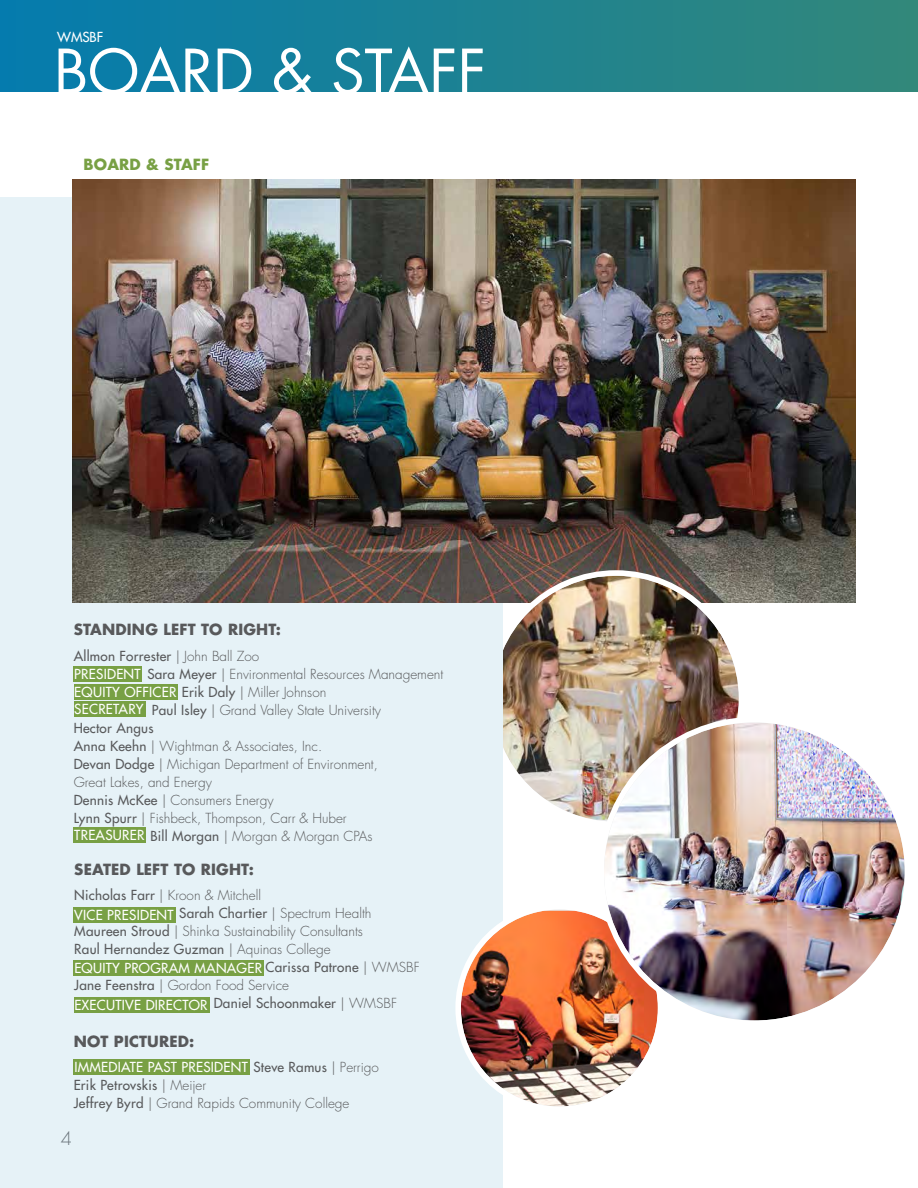
<style>
.page{position:relative;width:918px;height:1188px;background:#fff}
.page>*{position:absolute;margin:0;border:0;box-sizing:border-box;transform-origin:0 0}
.t1{font:60px "Futura Std";letter-spacing:-.005em;color:#fff}
.t2{font:300 18px "Futura Std";color:#6a747b}
.t3{font:700 15px "Futura Std";letter-spacing:.01em;color:#58595b}
.t4{font:700 15px "Futura Std";letter-spacing:.01em;color:#78a044}
.t5{font:300 13.5px/18.3px "Futura Std";color:#58595b}
.t6{font:500 13.5px/19.2px "Futura Std";letter-spacing:.02em;color:#58595b}
.t7{font:500 13.5px "Futura Std";letter-spacing:.02em;color:#fff}
.s1{font-weight:300}
.s2{font-weight:500}
.s3{font-weight:500;color:#fff}
.s4{color:#fff}
</style>
<div class="page">
<div style="left:0;top:197px;width:502px;height:991px;background:#e6f2f7"></div>
<div style="left:74px;top:997px;width:136px;height:15px;background:#78a044"></div>
<div style="left:74px;top:961px;width:190px;height:15px;background:#78a044"></div>
<div style="left:0;top:0;width:918px;height:92px;background:linear-gradient(to right,#057bae,#33887a)"></div>
<img style="left:462px;top:911px;width:194px;height:195px">
<div style="left:455px;top:904px;width:208px;height:208px;border:6px solid #fff;border-radius:50%"></div>
<img style="left:72px;top:180px;width:783px;height:423px">
<img style="left:493px;top:576px;width:246px;height:244px">
<div style="left:74px;top:667px;width:68px;height:15px;background:#78a044"></div>
<div style="left:74px;top:684px;width:104px;height:15px;background:#78a044"></div>
<div style="left:74px;top:702px;width:71px;height:15px;background:#78a044"></div>
<div style="left:74px;top:828px;width:72px;height:15px;background:#78a044"></div>
<div style="left:74px;top:907px;width:102px;height:15px;background:#78a044"></div>
<div style="left:450px;top:630px;width:52px;height:141px;background:#e6f2f7"></div>
<img style="left:604px;top:722px;width:299px;height:298px">
<div style="left:74px;top:1059px;width:176px;height:15px;background:#78a044"></div>
<p class="t7" style="left:57px;top:29px;width:47px">WMSBF</p>
<h1 class="t1" style="left:54px;top:33px;width:434px">BOARD &amp; STAFF</h1>
<p class="t4" style="left:84px;top:155px;width:127px">BOARD &amp; STAFF</p>
<p class="t3" style="left:74px;top:620px;width:209px">STANDING LEFT TO RIGHT:</p>
<p class="t6" style="left:74px;top:646px;width:187px">Allmon Forrester <span class="s1">| John Ball Zoo</span></p>
<p class="t5" style="left:147px;top:665px;width:298px"><span class="s2">Sara Meyer</span> | Environmental Resources Management</p>
<p class="t5" style="left:74px;top:683px;width:254px"><span class="s3">EQUITY OFFICER</span> <span class="s2">Erik Daly</span> | Miller Johnson</p>
<p class="t5" style="left:152px;top:701px;width:231px"><span class="s2">Paul Isley</span> | Grand Valley State University</p>
<p class="t6" style="left:74px;top:718px;width:81px">Hector Angus</p>
<p class="t5" style="left:74px;top:737px;width:250px"><span class="s2">Anna Keehn</span> | Wightman &amp; Associates, Inc.</p>
<p class="t5" style="left:74px;top:755px;width:306px"><span class="s2">Devan Dodge</span> | Michigan Department of Environment,</p>
<p class="t5" style="left:74px;top:773px;width:140px">Great Lakes, and Energy</p>
<p class="t5" style="left:74px;top:791px;width:201px"><span class="s2">Dennis McKee</span> | Consumers Energy</p>
<p class="t5" style="left:74px;top:809px;width:275px"><span class="s2">Lynn Spurr</span> | Fishbeck, Thompson, Carr &amp; Huber</p>
<p class="t5" style="left:74px;top:827px;width:300px"><span class="s3">TREASURER</span> <span class="s2">Bill Morgan</span> | Morgan &amp; Morgan CPAs</p>
<p class="t7" style="left:74px;top:666px;width:68px">PRESIDENT</p>
<p class="t7" style="left:74px;top:701px;width:71px">SECRETARY</p>
<p class="t3" style="left:74px;top:859px;width:181px">SEATED LEFT TO RIGHT:</p>
<p class="t5" style="left:74px;top:887px;width:347px"><span class="s2">Nicholas Farr</span> | Kroon &amp; Mitchell<br><span class="s3">VICE PRESIDENT</span> <span class="s2">Sarah Chartier</span> | Spectrum Health <span class="s2">Maureen Stroud</span> | Shinka Sustainability Consultants<br><span class="s2">Raul Hernandez Guzman</span> | Aquinas College<br><span class="s3">EQUITY PROGRAM MANAGER</span> <span class="s2">Carissa Patrone</span> | WMSBF</p>
<p class="t6" style="left:74px;top:976px;width:324px">Jane Feenstra <span class="s1">| Gordon Food Service<br></span><span class="s4">EXECUTIVE DIRECTOR</span> Daniel Schoonmaker <span class="s1">| WMSBF</span></p>
<p class="t3" style="left:74px;top:1031px;width:122px">NOT PICTURED:</p>
<p class="t5" style="left:74px;top:1058px;width:307px"><span class="s3">IMMEDIATE PAST PRESIDENT</span> <span class="s2">Steve Ramus</span> | Perrigo<br><span class="s2">Erik Petrovskis</span> | Meijer<br><span class="s2">Jeffrey Byrd</span> | Grand Rapids Community College</p>
<h2 class="t2" style="left:61px;top:1127px;width:13px">4</h2>
</div>
